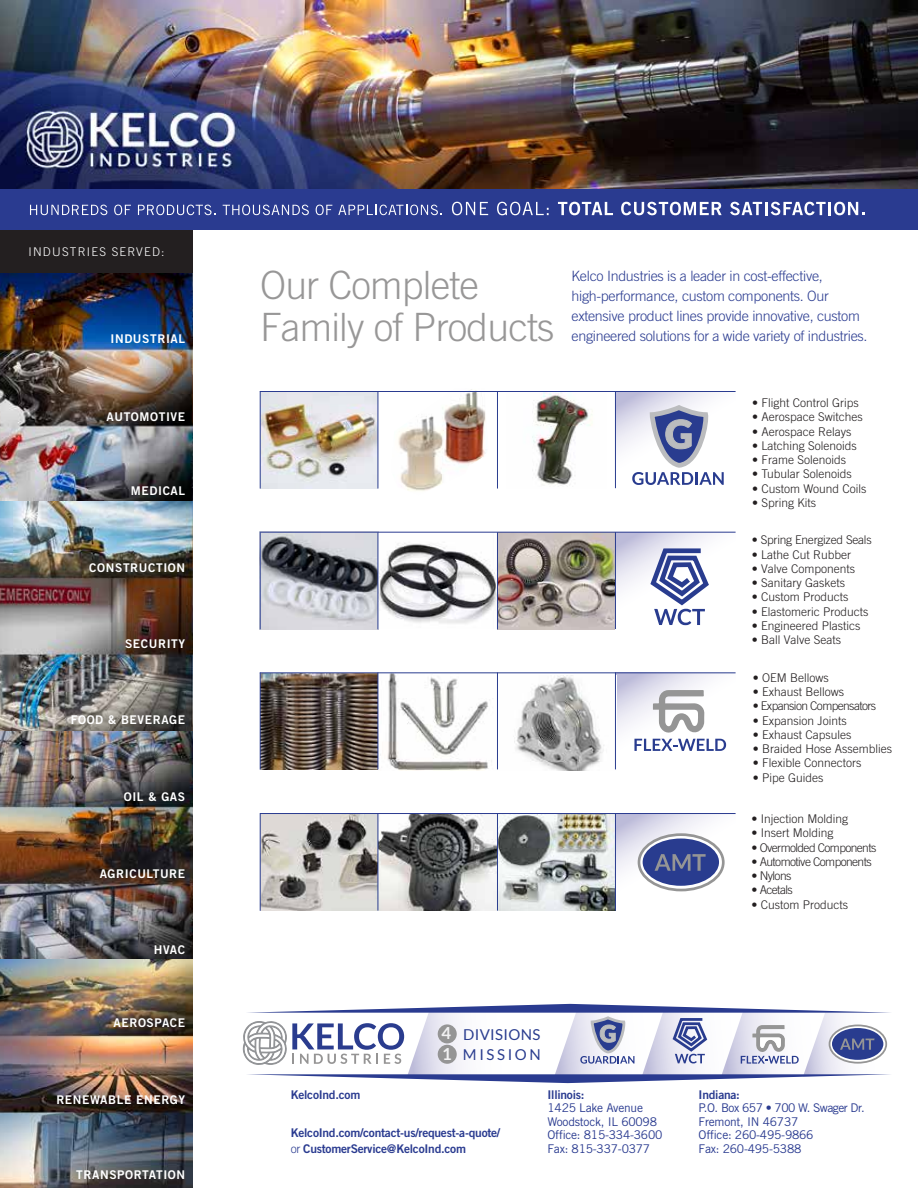
<style>
.page{position:relative;width:918px;height:1188px;background:#fff}
.page>*{position:absolute;margin:0;border:0;box-sizing:border-box;transform-origin:0 0}
.t1{font:300 39px/42px "Trade Gothic LT Std";letter-spacing:-.02em;color:#989797}
.t2{font:700 16.65px/21.3px "Lato";color:#f1f1f2}
.t3{font:15px/20.7px "Lato";letter-spacing:.025em;color:#2a3d8f}
.t4{font:300 14.25px/20px "Trade Gothic LT Std";letter-spacing:-.02em;color:#2a3b90}
.t5{font:300 12px "Trade Gothic LT Std";color:#231f20}
.t6{font:12px/13.5px "Trade Gothic LT Std";letter-spacing:-.02em;color:#2a3b90}
.t7{font:12px "Trade Gothic LT Std Bd 2";letter-spacing:.05em;color:#fff}
.t8{font:12px/16.5px "Trade Gothic LT Std Bd 2";letter-spacing:-.02em;color:#2a3b90}
.t9{font:300 12px "Trade Gothic LT Std";letter-spacing:-.05em;color:#231f20}
.t10{font:300 12px "Trade Gothic LT Std";letter-spacing:-.02em;color:#231f20}
.t11{font:300 12px "Trade Gothic LT Std";letter-spacing:.1em;color:#fff}
.s1{font-family:"Trade Gothic LT Std";font-weight:300}
</style>
<div class="page">
<div style="left:0;top:220px;width:192px;height:55px;background:#231f20"></div>
<img style="left:1px;top:273px;width:192px;height:915px">
<svg style="left:243px;top:1003px;width:648px;height:80px"></svg>
<img style="left:0;top:0;width:917px;height:189px">
<img style="left:532px;top:392px;width:60px;height:94px">
<img style="left:261px;top:392px;width:116px;height:96px">
<svg style="left:615px;top:392px;width:100px;height:97px"></svg>
<svg style="left:632px;top:401px;width:92px;height:84px"></svg>
<hr style="left:615px;top:391px;width:1px;height:97px;background:#2a3d8f">
<img style="left:398px;top:389px;width:88px;height:102px">
<hr style="left:260px;top:391px;width:476px;height:1px;background:#2a3b90">
<hr style="left:377px;top:392px;width:1px;height:97px;background:#2a3d8f">
<hr style="left:260px;top:392px;width:1px;height:97px;background:#2a3d8f">
<hr style="left:497px;top:392px;width:1px;height:97px;background:#2a3d8f">
<img style="left:261px;top:673px;width:236px;height:97px">
<svg style="left:616px;top:673px;width:120px;height:73px"></svg>
<svg style="left:634px;top:690px;width:92px;height:61px"></svg>
<img style="left:497px;top:675px;width:119px;height:96px">
<hr style="left:260px;top:672px;width:476px;height:1px;background:#2a3d8f">
<hr style="left:377px;top:672px;width:1px;height:97px;background:#2a3d8f">
<hr style="left:497px;top:672px;width:1px;height:97px;background:#2a3d8f">
<hr style="left:615px;top:672px;width:1px;height:97px;background:#2a3d8f">
<hr style="left:260px;top:673px;width:1px;height:97px;background:#2a3d8f">
<img style="left:261px;top:814px;width:354px;height:97px">
<svg style="left:616px;top:814px;width:112px;height:78px"></svg>
<svg style="left:639px;top:835px;width:84px;height:55px"></svg>
<div style="left:638px;top:833px;width:87px;height:58px;border:3px solid #959595;border-radius:50%"></div>
<svg style="left:643px;top:839px;width:76px;height:47px;background:#5966a0"></svg>
<hr style="left:260px;top:813px;width:476px;height:1px;background:#2a3b90">
<hr style="left:377px;top:814px;width:1px;height:97px;background:#2a3d8f">
<hr style="left:497px;top:814px;width:1px;height:97px;background:#2a3d8f">
<hr style="left:615px;top:814px;width:1px;height:97px;background:#2a3d8f">
<hr style="left:260px;top:814px;width:1px;height:97px;background:#2a3d8f">
<img style="left:261px;top:533px;width:354px;height:96px">
<svg style="left:616px;top:533px;width:97px;height:93px"></svg>
<svg style="left:648px;top:546px;width:64px;height:79px"></svg>
<hr style="left:260px;top:532px;width:476px;height:1px;background:#2a3b90">
<hr style="left:615px;top:532px;width:1px;height:97px;background:#2a3d8f">
<hr style="left:377px;top:532px;width:1px;height:97px;background:#2a3d8f">
<hr style="left:260px;top:532px;width:1px;height:97px;background:#2a3d8f">
<hr style="left:497px;top:532px;width:1px;height:97px;background:#2a3d8f">
<div style="left:0;top:189px;width:918px;height:40px;background:#2a3b90"></div>
<svg style="left:30px;top:205px;width:77px;height:10px"></svg>
<svg style="left:114px;top:205px;width:17px;height:10px"></svg>
<svg style="left:138px;top:205px;width:78px;height:10px"></svg>
<svg style="left:223px;top:205px;width:86px;height:10px"></svg>
<svg style="left:316px;top:205px;width:16px;height:10px"></svg>
<svg style="left:338px;top:205px;width:104px;height:10px"></svg>
<svg style="left:452px;top:202px;width:36px;height:13px"></svg>
<svg style="left:497px;top:202px;width:52px;height:13px"></svg>
<svg style="left:558px;top:202px;width:55px;height:13px"></svg>
<svg style="left:621px;top:202px;width:101px;height:13px"></svg>
<svg style="left:730px;top:202px;width:135px;height:13px"></svg>
<hr style="left:0;top:180px;width:1px;height:1008px;background:#fff">
<p class="t11" style="left:29px;top:244px;width:138px">INDUSTRIES SERVED:</p>
<p class="t7" style="left:111px;top:331px;width:76px">INDUSTRIAL</p>
<p class="t7" style="left:107px;top:409px;width:80px">AUTOMOTIVE</p>
<p class="t7" style="left:131px;top:484px;width:56px">MEDICAL</p>
<p class="t7" style="left:89px;top:560px;width:97px">CONSTRUCTION</p>
<p class="t7" style="left:125px;top:636px;width:62px">SECURITY</p>
<p class="t7" style="left:71px;top:712px;width:116px">FOOD &amp; BEVERAGE</p>
<p class="t7" style="left:124px;top:789px;width:63px">OIL &amp; GAS</p>
<p class="t7" style="left:100px;top:866px;width:87px">AGRICULTURE</p>
<p class="t7" style="left:154px;top:942px;width:33px">HVAC</p>
<p class="t7" style="left:114px;top:1016px;width:73px">AEROSPACE</p>
<p class="t7" style="left:56px;top:1092px;width:130px">RENEWABLE ENERGY</p>
<p class="t7" style="left:76px;top:1168px;width:110px">TRANSPORTATION</p>
<h1 class="t1" style="left:260px;top:264px;width:296px">Our Complete<br>Family of Products</h1>
<p class="t4" style="left:572px;top:266px;width:298px">Kelco Industries is a leader in cost-effective, high-performance, custom components. Our extensive product lines provide innovative, custom engineered solutions for a wide variety of industries.</p>
<p class="t5" style="left:752px;top:396px;width:108px">• Flight Control Grips</p>
<p class="t5" style="left:752px;top:410px;width:112px">• Aerospace Switches</p>
<p class="t5" style="left:752px;top:424px;width:101px">• Aerospace Relays</p>
<p class="t5" style="left:752px;top:438px;width:106px">• Latching Solenoids</p>
<p class="t5" style="left:752px;top:453px;width:96px">• Frame Solenoids</p>
<p class="t5" style="left:752px;top:467px;width:101px">• Tubular Solenoids</p>
<p class="t5" style="left:752px;top:481px;width:116px">• Custom Wound Coils</p>
<p class="t5" style="left:752px;top:495px;width:66px">• Spring Kits</p>
<p class="t10" style="left:752px;top:533px;width:121px">• Spring Energized Seals</p>
<p class="t5" style="left:752px;top:547px;width:101px">• Lathe Cut Rubber</p>
<p class="t5" style="left:752px;top:562px;width:105px">• Valve Components</p>
<p class="t5" style="left:752px;top:576px;width:95px">• Sanitary Gaskets</p>
<p class="t5" style="left:752px;top:590px;width:98px">• Custom Products</p>
<p class="t5" style="left:752px;top:604px;width:118px">• Elastomeric Products</p>
<p class="t5" style="left:752px;top:619px;width:110px">• Engineered Plastics</p>
<p class="t5" style="left:752px;top:633px;width:91px">• Ball Valve Seats</p>
<p class="t5" style="left:753px;top:670px;width:78px">• OEM Bellows</p>
<p class="t5" style="left:753px;top:685px;width:93px">• Exhaust Bellows</p>
<p class="t9" style="left:753px;top:699px;width:125px">• Expansion Compensators</p>
<p class="t5" style="left:753px;top:713px;width:96px">• Expansion Joints</p>
<p class="t5" style="left:753px;top:727px;width:100px">• Exhaust Capsules</p>
<p class="t5" style="left:753px;top:742px;width:141px">• Braided Hose Assemblies</p>
<p class="t5" style="left:753px;top:756px;width:110px">• Flexible Connectors</p>
<p class="t5" style="left:753px;top:770px;width:72px">• Pipe Guides</p>
<p class="t5" style="left:752px;top:812px;width:98px">• Injection Molding</p>
<p class="t5" style="left:752px;top:826px;width:84px">• Insert Molding</p>
<p class="t9" style="left:752px;top:840px;width:126px">• Overmolded Components</p>
<p class="t9" style="left:752px;top:854px;width:122px">• Automotive Components</p>
<p class="t5" style="left:752px;top:869px;width:41px">• Nylons</p>
<p class="t9" style="left:752px;top:883px;width:43px">• Acetals</p>
<p class="t5" style="left:752px;top:897px;width:98px">• Custom Products</p>
<h2 class="t2" style="left:441px;top:1022px;width:12px">4<br>1</h2>
<p class="t3" style="left:463px;top:1024px;width:79px">DIVISIONS<br>MISSION</p>
<p class="t8" style="left:291px;top:1087px;width:71px">KelcoInd.com</p>
<p class="t8" style="left:291px;top:1124px;width:211px">KelcoInd.com/contact-us/request-a-quote/ <span class="s1">or</span> CustomerService@KelcoInd.com</p>
<p class="t8" style="left:548px;top:1086px;width:39px">Illinois:</p>
<p class="t6" style="left:548px;top:1101px;width:116px">1425 Lake Avenue<br>Woodstock, IL 60098<br>Office: 815-334-3600<br>Fax: 815-337-0377</p>
<p class="t8" style="left:699px;top:1086px;width:43px">Indiana:</p>
<p class="t6" style="left:699px;top:1101px;width:168px">P.O. Box 657 • 700 W. Swager Dr.<br>Fremont, IN 46737<br>Office: 260-495-9866<br>Fax: 260-495-5388</p>
</div>
